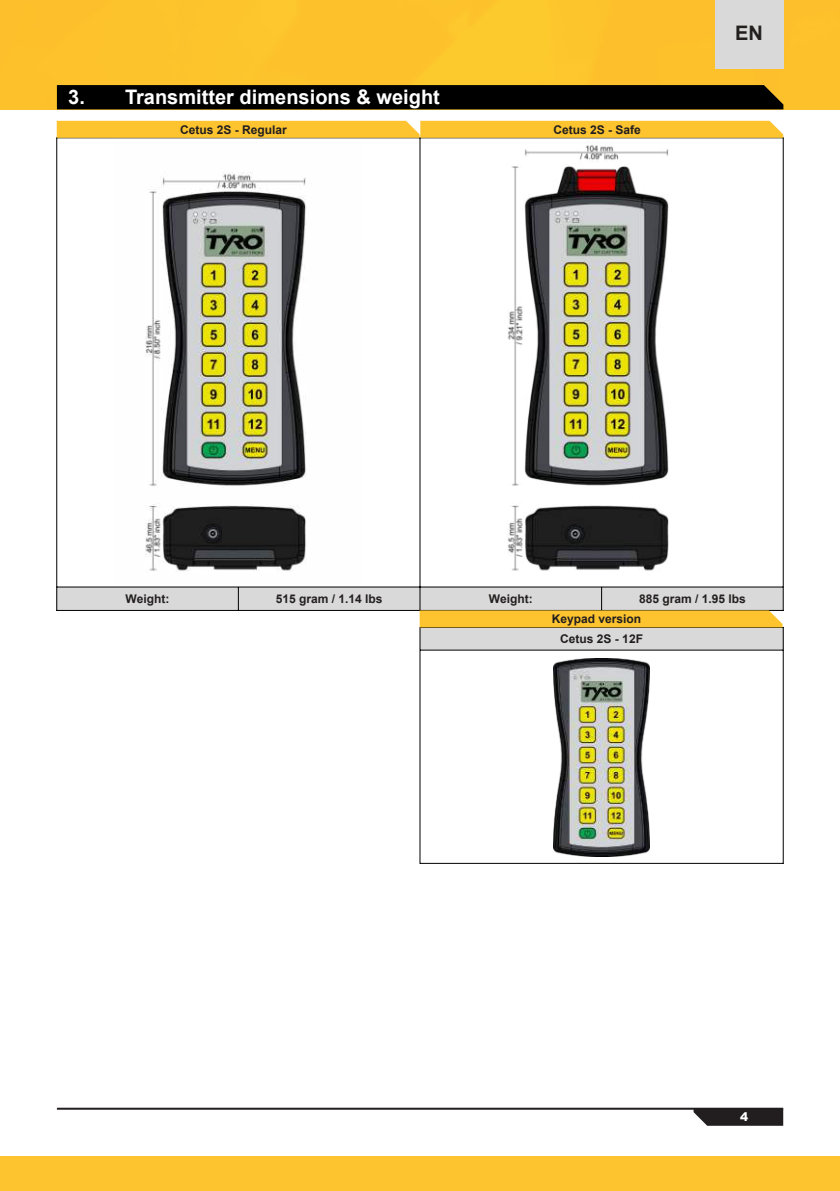
<style>
.page{position:relative;width:840px;height:1191px;background:#fff}
.page>*{position:absolute;margin:0;border:0;box-sizing:border-box;transform-origin:0 0}
.t1{font:20px "font 000000002 d 6 cd 1 a 5";color:#fff}
.t2{font:20px "font 000000002 d 6 cd 1 a 5";color:#231f1f}
.t3{font:12px "font 000000002 d 6 cd 1 a 5";color:#221e1f}
.t4{font:12px "font 000000002 d 6 cd 1 a 5";color:#231f1f}
.t5{font:12px "font 000000002 d 6 cd 1 a 5";color:#fff}
</style>
<div class="page">
<svg style="left:693px;top:1109px;width:89px;height:16px"></svg>
<hr style="left:57px;top:1107px;width:725px;height:2px;background:#221e1f">
<div style="left:0;top:1156px;width:839px;height:35px;background:#fdc42f"></div>
<img style="left:0;top:0;width:839px;height:109px">
<div style="left:714px;top:0;width:68px;height:68px;background:#d9d9d9"></div>
<div style="left:57px;top:85px;width:726px;height:24px;background:#000"></div>
<div style="left:57px;top:587px;width:725px;height:23px;background:#d9d9d9"></div>
<hr style="left:56px;top:137px;width:1px;height:474px;background:#000">
<hr style="left:782px;top:137px;width:1px;height:474px;background:#000">
<hr style="left:419px;top:138px;width:1px;height:472px;background:#000">
<svg style="left:238px;top:587px;width:1px;height:23px"></svg>
<hr style="left:57px;top:586px;width:725px;height:1px;background:#000">
<hr style="left:57px;top:610px;width:725px;height:1px;background:#000">
<img style="left:145px;top:172px;width:162px;height:399px">
<img style="left:507px;top:141px;width:162px;height:430px">
<div style="left:420px;top:627px;width:362px;height:23px;background:#d9d9d9"></div>
<hr style="left:419px;top:627px;width:1px;height:237px;background:#000">
<hr style="left:782px;top:627px;width:1px;height:237px;background:#000">
<hr style="left:420px;top:627px;width:362px;height:1px;background:#000">
<hr style="left:420px;top:649px;width:362px;height:1px;background:#000">
<hr style="left:420px;top:863px;width:362px;height:1px;background:#000">
<img style="left:553px;top:659px;width:96px;height:197px">
<svg style="left:57px;top:121px;width:725px;height:17px;background:#fbc332"></svg>
<svg style="left:419px;top:587px;width:363px;height:40px"></svg>
<h1 class="t1" style="left:68px;top:84px;width:373px">3. Transmitter dimensions &amp; weight</h1>
<p class="t3" style="left:180px;top:121px;width:108px">Cetus 2S - Regular</p>
<p class="t3" style="left:553px;top:121px;width:89px">Cetus 2S - Safe</p>
<h1 class="t2" style="left:734px;top:20px;width:29px">EN</h1>
<p class="t4" style="left:126px;top:591px;width:45px">Weight:</p>
<p class="t4" style="left:275px;top:591px;width:108px">515 gram / 1.14 lbs</p>
<p class="t4" style="left:488px;top:591px;width:45px">Weight:</p>
<p class="t4" style="left:638px;top:591px;width:108px">885 gram / 1.95 lbs</p>
<p class="t3" style="left:560px;top:631px;width:84px">Cetus 2S - 12F</p>
<p class="t3" style="left:551px;top:611px;width:91px">Keypad version</p>
<p class="t5" style="left:739px;top:1108px;width:10px">4</p>
</div>
